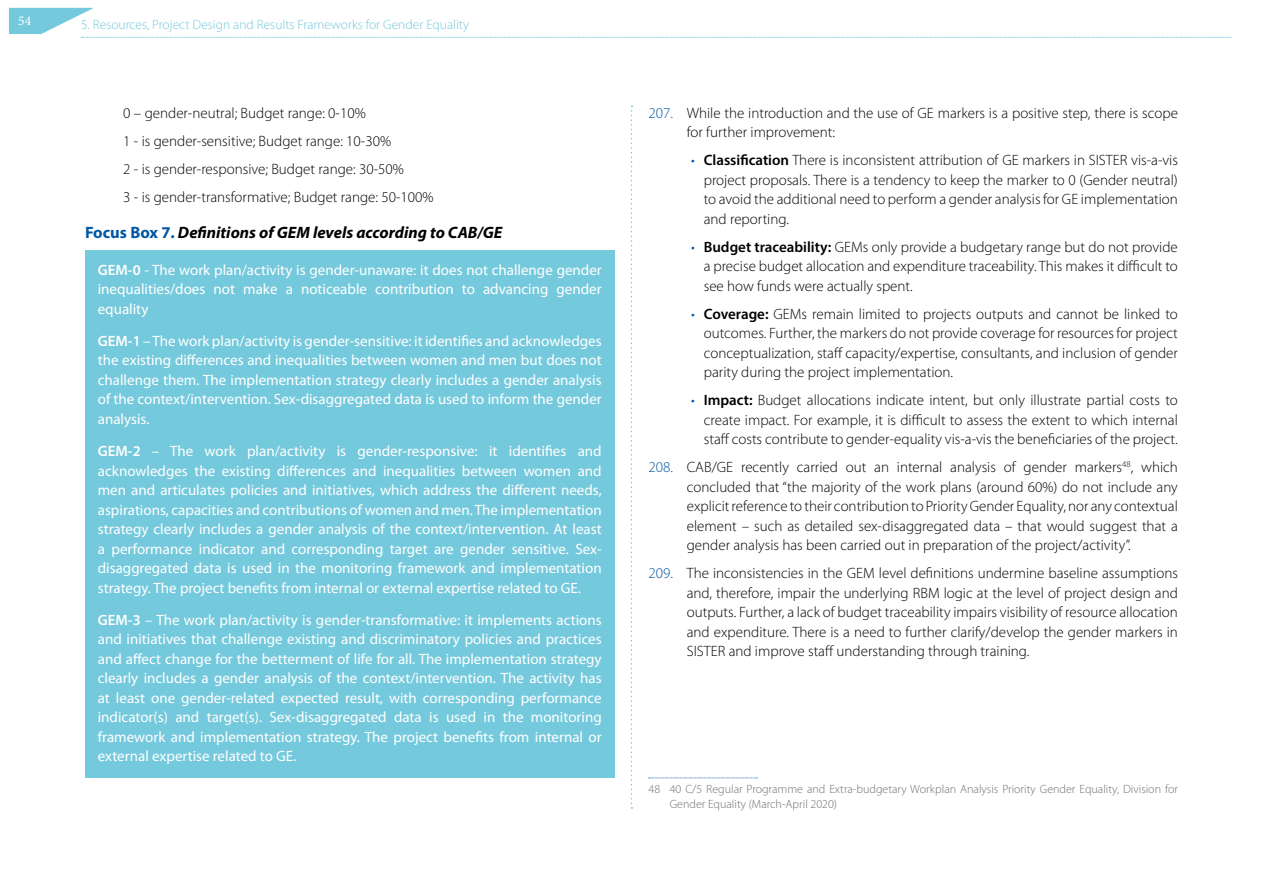
<style>
.page{position:relative;width:1263px;height:893px;background:#fff}
.page>*{position:absolute;margin:0;border:0;box-sizing:border-box;transform-origin:0 0}
.t1{font:italic 700 16.5px "Myriad Pro";color:#000}
.t2{font:300 15px/19.5px "Myriad Pro";color:#000;text-align:justify}
.t3{font:15px/19.5px "Myriad Pro";color:#fff;text-align:justify}
.t4{font:300 13.5px "Myriad Pro";color:#75c9dc}
.t5{font:13.5px "Minion Pro";color:#fff}
.t6{font:300 12px/15px "Myriad Pro";color:#706f6f}
.s1{font-style:normal;color:#0057a5}
.s2{font-weight:600}
.s3{color:#0057a5}
</style>
<div class="page">
<svg style="left:9px;top:8px;width:1222px;height:30px"></svg>
<svg style="left:631px;top:106px;width:1px;height:703px"></svg>
<div style="left:85px;top:251px;width:529px;height:79px;background:#75c9dc"></div>
<div style="left:85px;top:322px;width:529px;height:118px;background:#75c9dc"></div>
<div style="left:85px;top:432px;width:529px;height:177px;background:#75c9dc"></div>
<div style="left:85px;top:601px;width:529px;height:177px;background:#75c9dc"></div>
<svg style="left:649px;top:778px;width:108px;height:1px"></svg>
<p class="t5" style="left:18px;top:12px;width:14px">54</p>
<p class="t4" style="left:81px;top:16px;width:390px">5. Resources, Project Design and Results Frameworks for Gender Equality</p>
<p class="t2" style="left:123px;top:98px;width:312px;line-height:28px;text-align:left">0 – gender-neutral; Budget range: 0-10%<br>1 - is gender-sensitive; Budget range: 10-30%<br>2 - is gender-responsive; Budget range: 30-50%<br>3 - is gender-transformative; Budget range: 50-100%</p>
<p class="t1" style="left:85px;top:222px;width:419px"><span class="s1">Focus Box 7.</span> Definitions of GEM levels according to CAB/GE</p>
<p class="t3" style="left:98px;top:260px;width:505px"><span class="s2">GEM-0</span> - The work plan/activity is gender-unaware: it does not challenge gender inequalities/does not make a noticeable contribution to advancing gender equality</p>
<p class="t3" style="left:98px;top:331px;width:505px"><span class="s2">GEM-1</span> – The work plan/activity is gender-sensitive: it identifies and acknowledges the existing differences and inequalities between women and men but does not challenge them. The implementation strategy clearly includes a gender analysis of the context/intervention. Sex-disaggregated data is used to inform the gender analysis.</p>
<p class="t3" style="left:98px;top:441px;width:505px"><span class="s2">GEM-2</span> – The work plan/activity is gender-responsive: it identifies and acknowledges the existing differences and inequalities between women and men and articulates policies and initiatives, which address the different needs, aspirations, capacities and contributions of women and men. The implementation strategy clearly includes a gender analysis of the context/intervention. At least a performance indicator and corresponding target are gender sensitive. Sex&shy;disaggregated data is used in the monitoring framework and implementation strategy. The project benefits from internal or external expertise related to GE.</p>
<p class="t3" style="left:98px;top:610px;width:505px"><span class="s2">GEM-3</span> – The work plan/activity is gender-transformative: it implements actions and initiatives that challenge existing and discriminatory policies and practices and affect change for the betterment of life for all. The implementation strategy clearly includes a gender analysis of the context/intervention. The activity has at least one gender-related expected result, with corresponding performance indicator(s) and target(s). Sex-disaggregated data is used in the monitoring framework and implementation strategy. The project benefits from internal or external expertise related to GE.</p>
<p class="t2" style="left:687px;top:103px;width:493px;text-indent:-38px"><span class="s3">207.</span> While the introduction and the use of GE markers is a positive step, there is scope for further improvement:</p>
<p class="t2" style="left:704px;top:150px;width:476px;text-indent:-13px"><span class="s3">•</span> <span class="s2">Classification</span> There is inconsistent attribution of GE markers in SISTER vis-a-vis project proposals. There is a tendency to keep the marker to 0 (Gender neutral) to avoid the additional need to perform a gender analysis for GE implementation and reporting.</p>
<p class="t2" style="left:704px;top:237px;width:476px;text-indent:-13px"><span class="s3">•</span> <span class="s2">Budget traceability:</span> GEMs only provide a budgetary range but do not provide a precise budget allocation and expenditure traceability. This makes it difficult to see how funds were actually spent.</p>
<p class="t2" style="left:704px;top:304px;width:476px;text-indent:-13px"><span class="s3">•</span> <span class="s2">Coverage:</span> GEMs remain limited to projects outputs and cannot be linked to outcomes. Further, the markers do not provide coverage for resources for project conceptualization, staff capacity/expertise, consultants, and inclusion of gender parity during the project implementation.</p>
<p class="t2" style="left:704px;top:390px;width:476px;text-indent:-13px"><span class="s3">•</span> <span class="s2">Impact:</span> Budget allocations indicate intent, but only illustrate partial costs to create impact. For example, it is difficult to assess the extent to which internal staff costs contribute to gender-equality vis-a-vis the beneficiaries of the project.</p>
<p class="t2" style="left:687px;top:457px;width:493px;text-indent:-38px"><span class="s3">208.</span> CAB/GE recently carried out an internal analysis of gender markers<sup>48</sup>, which concluded that “the majority of the work plans (around 60%) do not include any explicit reference to their contribution to Priority Gender Equality, nor any contextual element – such as detailed sex-disaggregated data – that would suggest that a gender analysis has been carried out in preparation of the project/activity”.</p>
<p class="t2" style="left:687px;top:563px;width:493px;text-indent:-38px"><span class="s3">209.</span> The inconsistencies in the GEM level definitions undermine baseline assumptions and, therefore, impair the underlying RBM logic at the level of project design and outputs. Further, a lack of budget traceability impairs visibility of resource allocation and expenditure. There is a need to further clarify/develop the gender markers in SISTER and improve staff understanding through training.</p>
<p class="t6" style="left:670px;top:781px;width:510px;text-indent:-21px">48 40 C/5 Regular Programme and Extra-budgetary Workplan Analysis Priority Gender Equality, Division for<br>Gender Equality (March-April 2020)</p>
</div>
